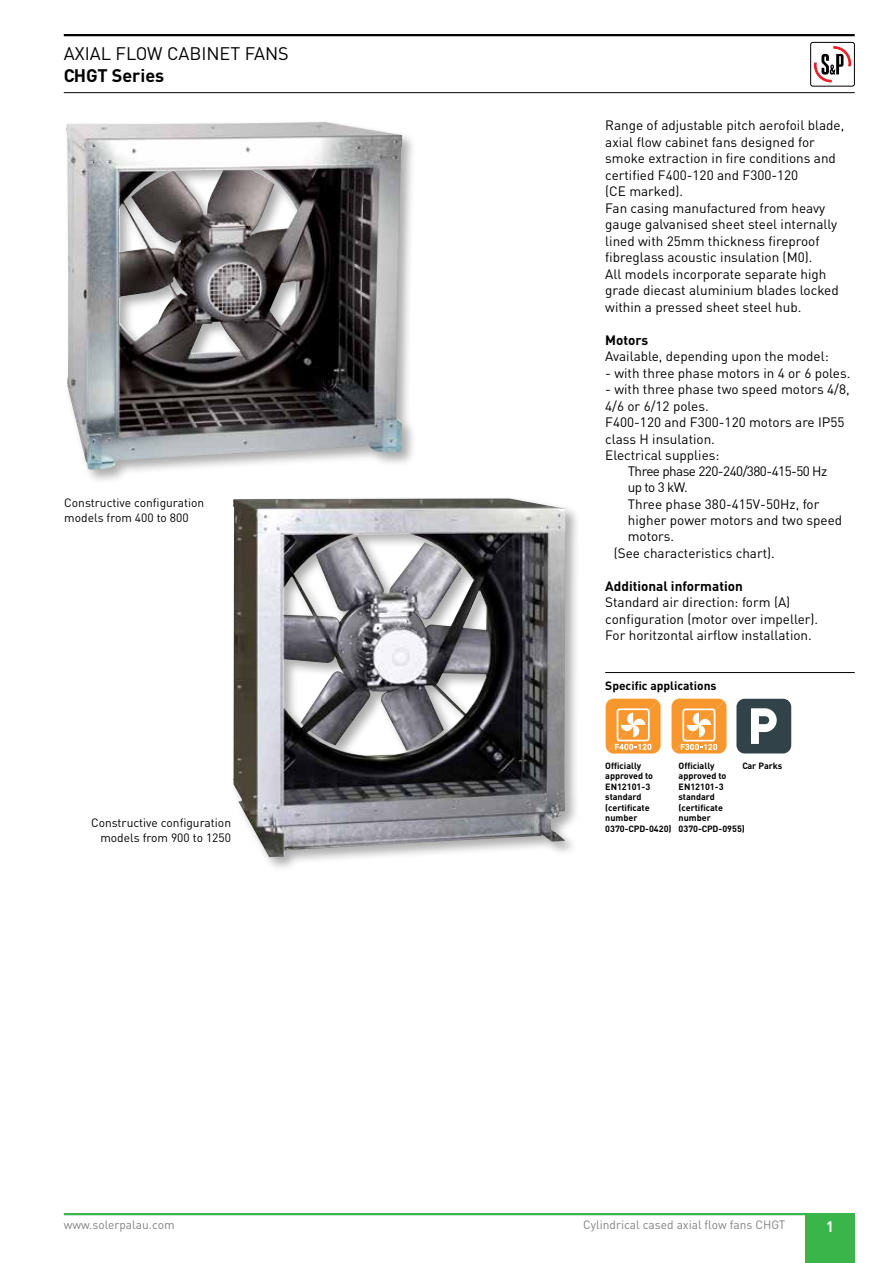
<style>
.page{position:relative;width:893px;height:1263px;background:#fff}
.page>*{position:absolute;margin:0;border:0;box-sizing:border-box;transform-origin:0 0}
.t1{font:18px "DIN";color:#000}
.t2{font:700 18px "DIN";color:#000}
.t3{font:700 15px "DIN";color:#fff;scale:.95 1}
.t4{font:13.5px/16.5px "DIN";color:#000}
.t5{font:13.5px "DIN";letter-spacing:-.04em;color:#000}
.t6{font:700 13.5px "DIN";color:#000}
.t7{font:12px/15px "DIN";color:#000}
.t8{font:12px "DIN";color:#808285}
.t9{font:700 12px "DIN";color:#000}
.t10{font:700 9px/10.5px "DIN";color:#000}
</style>
<div class="page">
<hr style="left:64px;top:34px;width:791px;height:2px;background:#000">
<hr style="left:64px;top:92px;width:791px;height:1px;background:#000">
<svg style="left:814px;top:47px;width:37px;height:36px"></svg>
<div style="left:810px;top:42px;width:45px;height:44px;border:1px solid #000;border-radius:2px"></div>
<hr style="left:64px;top:1213px;width:791px;height:2px;background:#39b54a">
<div style="left:805px;top:1214px;width:50px;height:49px;background:#39b54a"></div>
<div style="left:230px;top:495px;width:350px;height:377px;background:#000;opacity:.33"></div>
<img style="left:233px;top:498px;width:333px;height:359px">
<div style="left:63px;top:119px;width:354px;height:365px;background:#000;opacity:.33"></div>
<img style="left:66px;top:122px;width:336px;height:348px">
<hr style="left:605px;top:672px;width:250px;height:1px;background:#000">
<svg style="left:606px;top:699px;width:55px;height:54px;background:#f9ac59"></svg>
<svg style="left:671px;top:699px;width:55px;height:54px;background:#f9ac59"></svg>
<div style="left:736px;top:699px;width:55px;height:54px;background:#314248;border-radius:8px"></div>
<svg style="left:751px;top:708px;width:26px;height:36px"></svg>
<h1 class="t1" style="left:64px;top:42px;width:227px">AXIAL FLOW CABINET FANS</h1>
<h1 class="t2" style="left:64px;top:63px;width:102px">CHGT Series</h1>
<p class="t7" style="left:64px;top:495px;width:142px">Constructive configuration models from 400 to 800</p>
<p class="t7" style="left:91px;top:815px;width:142px;text-align:right">Constructive configuration models from 900 to 1250</p>
<p class="t8" style="left:64px;top:1217px;width:112px">www.solerpalau.com</p>
<p class="t4" style="left:605px;top:117px;width:241px">Range of adjustable pitch aerofoil blade, axial flow cabinet fans designed for smoke extraction in fire conditions and certified F400-120 and F300-120<br>(CE marked).<br>Fan casing manufactured from heavy gauge galvanised sheet steel internally lined with 25mm thickness fireproof fibreglass acoustic insulation (M0).<br>All models incorporate separate high grade diecast aluminium blades locked within a pressed sheet steel hub.</p>
<p class="t6" style="left:605px;top:331px;width:45px">Motors</p>
<p class="t4" style="left:605px;top:348px;width:225px">Available, depending upon the model:</p>
<p class="t4" style="left:605px;top:364px;width:247px">- with three phase motors in 4 or 6 poles.</p>
<p class="t4" style="left:605px;top:381px;width:246px">- with three phase two speed motors 4/8,</p>
<p class="t4" style="left:605px;top:397px;width:105px">4/6 or 6/12 poles.</p>
<p class="t4" style="left:605px;top:414px;width:241px">F400-120 and F300-120 motors are IP55</p>
<p class="t4" style="left:605px;top:430px;width:111px">class H insulation.</p>
<p class="t4" style="left:605px;top:447px;width:116px">Electrical supplies:</p>
<p class="t5" style="left:628px;top:463px;width:201px">Three phase 220-240/380-415-50 Hz</p>
<p class="t4" style="left:628px;top:479px;width:61px">up to 3 kW.</p>
<p class="t4" style="left:628px;top:495px;width:193px">Three phase 380-415V-50Hz, for</p>
<p class="t4" style="left:628px;top:511px;width:216px">higher power motors and two speed</p>
<p class="t4" style="left:628px;top:528px;width:48px">motors.</p>
<p class="t4" style="left:614px;top:544px;width:163px">(See characteristics chart).</p>
<p class="t6" style="left:605px;top:577px;width:139px">Additional information</p>
<p class="t4" style="left:605px;top:594px;width:215px">Standard air direction: form (A) configuration (motor over impeller).<br>For horitzontal airflow installation.</p>
<p class="t9" style="left:605px;top:678px;width:113px">Specific applications</p>
<p class="t10" style="left:605px;top:760px;width:37px">Officially</p>
<p class="t10" style="left:742px;top:760px;width:42px">Car Parks</p>
<p class="t10" style="left:605px;top:770px;width:68px">approved to<br>EN12101-3 standard (certificate number<br>0370-CPD-0420)</p>
<p class="t10" style="left:678px;top:760px;width:68px">Officially approved to<br>EN12101-3 standard (certificate number<br>0370-CPD-0955)</p>
<p class="t8" style="left:583px;top:1217px;width:204px">Cylindrical cased axial flow fans CHGT</p>
<p class="t3" style="left:826px;top:1217px;width:10px">1</p>
</div>
